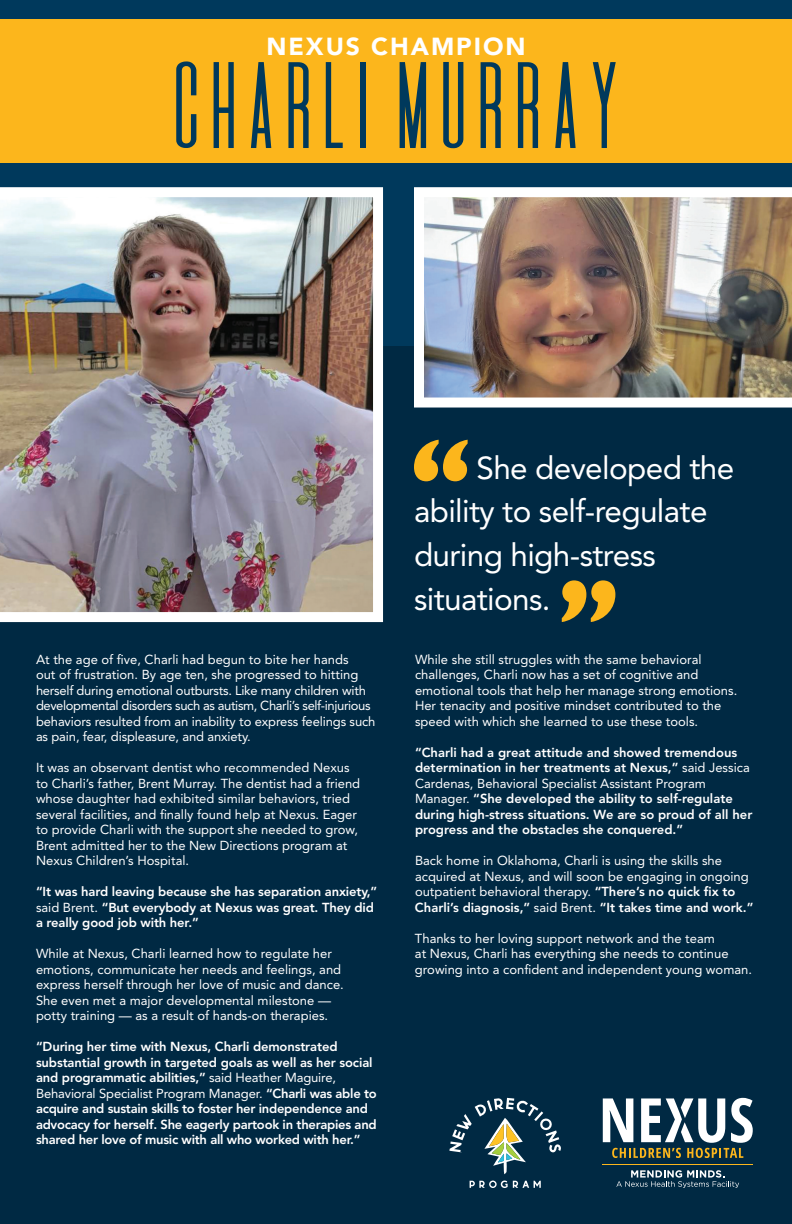
<style>
.page{position:relative;width:792px;height:1224px;background:#00395c}
.page>*{position:absolute;margin:0;border:0;box-sizing:border-box;transform-origin:0 0}
.t1{font:107.3px "De Valencia";letter-spacing:-.24em;color:#00395c}
.t2{font:31.5px/43.8px "Avenir LT Std";letter-spacing:-.02em;color:#fff}
.t3{font:900 24.6px "Avenir";letter-spacing:.08em;color:#fff}
.t4{font:13px/15.5px "Avenir LT Std";color:#fff}
.t5{font:800 13px/15.5px "Avenir LT Std";letter-spacing:-.01em;color:#fff}
.s1{font-weight:400}
.s2{font-weight:800}
</style>
<div class="page">
<div style="left:0;top:347px;width:792px;height:877px;background:#002943"></div>
<div style="left:0;top:19px;width:792px;height:144px;background:#fcb61c"></div>
<svg style="left:414px;top:440px;width:54px;height:41px"></svg>
<svg style="left:562px;top:580px;width:53px;height:42px"></svg>
<img style="left:0;top:187px;width:383px;height:435px">
<img style="left:414px;top:187px;width:378px;height:221px">
<svg style="left:603px;top:1098px;width:150px;height:60px"></svg>
<hr style="left:603px;top:1164px;width:150px;height:1px;background:#fcb61c">
<svg style="left:616px;top:1170px;width:123px;height:18px"></svg>
<svg style="left:470px;top:1181px;width:71px;height:7px"></svg>
<svg style="left:449px;top:1098px;width:112px;height:76px"></svg>
<p class="t3" style="left:266px;top:25px;width:261px">NEXUS CHAMPION</p>
<p class="t1" style="left:155px;top:46px;width:484px">CHARLIMURRAY</p>
<p class="t4" style="left:36px;top:651px;width:341px">At the age of five, Charli had begun to bite her hands<br>out of frustration. By age ten, she progressed to hitting herself during emotional outbursts. Like many children with developmental disorders such as autism, Charli’s self-injurious behaviors resulted from an inability to express feelings such as pain, fear, displeasure, and anxiety.</p>
<p class="t4" style="left:36px;top:760px;width:326px">It was an observant dentist who recommended Nexus to Charli’s father, Brent Murray. The dentist had a friend whose daughter had exhibited similar behaviors, tried several facilities, and finally found help at Nexus. Eager to provide Charli with the support she needed to grow, Brent admitted her to the New Directions program at Nexus Children’s Hospital.</p>
<p class="t5" style="left:36px;top:884px;width:343px">“It was hard leaving because she has separation anxiety,” <span class="s1">said Brent.</span> “But everybody at Nexus was great. They did a really good job with her.”</p>
<p class="t4" style="left:36px;top:946px;width:309px">While at Nexus, Charli learned how to regulate her emotions, communicate her needs and feelings, and express herself through her love of music and dance.<br>She even met a major developmental milestone — potty training — as a result of hands-on therapies.</p>
<p class="t5" style="left:36px;top:1039px;width:342px">“During her time with Nexus, Charli demonstrated substantial growth in targeted goals as well as her social and programmatic abilities,” <span class="s1">said Heather Maguire, Behavioral Specialist Program Manager.</span> “Charli was able to acquire and sustain skills to foster her independence and advocacy for herself. She eagerly partook in therapies and shared her love of music with all who worked with her.”</p>
<p class="t2" style="left:414px;top:446px;width:322px;text-indent:62px">She developed the ability to self-regulate during high-stress situations.</p>
<p class="t4" style="left:415px;top:651px;width:324px">While she still struggles with the same behavioral challenges, Charli now has a set of cognitive and emotional tools that help her manage strong emotions.<br>Her tenacity and positive mindset contributed to the speed with which she learned to use these tools.</p>
<p class="t5" style="left:415px;top:744px;width:339px">“Charli had a great attitude and showed tremendous determination in her treatments at Nexus,” <span class="s1">said Jessica Cardenas, Behavioral Specialist Assistant Program Manager.</span> “She developed the ability to self-regulate during high-stress situations. We are so proud of all her progress and the obstacles she conquered.”</p>
<p class="t4" style="left:415px;top:853px;width:340px">Back home in Oklahoma, Charli is using the skills she acquired at Nexus, and will soon be engaging in ongoing outpatient behavioral therapy. <span class="s2">“There’s no quick fix to Charli’s diagnosis,”</span> said Brent. <span class="s2">“It takes time and work.”</span></p>
<p class="t4" style="left:415px;top:930px;width:339px">Thanks to her loving support network and the team<br>at Nexus, Charli has everything she needs to continue growing into a confident and independent young woman.</p>
</div>
